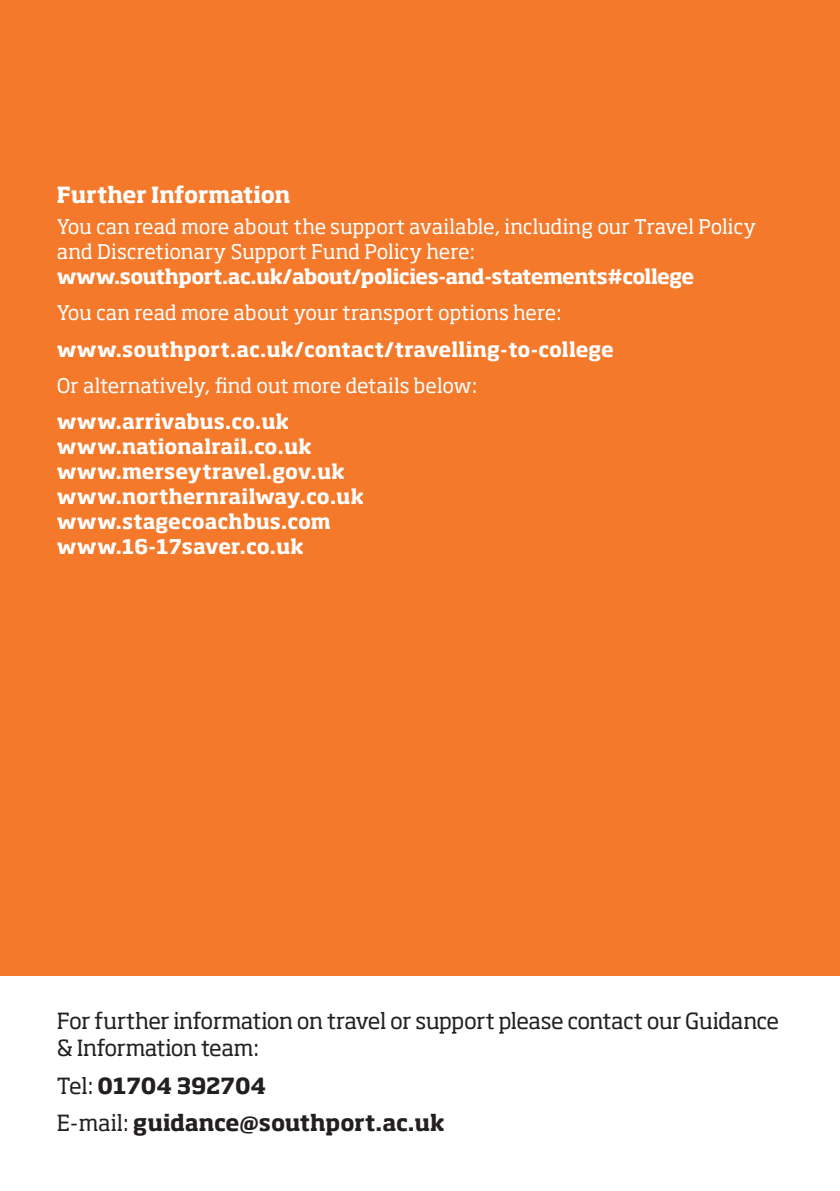
<style>
.page{position:relative;width:840px;height:1191px;background:#fff}
.page>*{position:absolute;margin:0;border:0;box-sizing:border-box;transform-origin:0 0}
.t1{font:22px/26.4px "Soho Pro";letter-spacing:-.025em;color:#231f20}
.t2{font:700 22px "Soho Pro";color:#231f20}
.t3{font:700 22px "Soho Pro";letter-spacing:-.005em;color:#fff}
.t4{font:20px/25px "Soho Pro";letter-spacing:-.01em;color:#fff}
.t5{font:700 20px/25px "Soho Pro";letter-spacing:.005em;color:#fff}
.s1{font-weight:700}
.s2{font-weight:400}
</style>
<div class="page">
<div style="left:0;top:0;width:839px;height:975px;background:#f4792a"></div>
<p class="t3" style="left:57px;top:179px;width:235px">Further Information</p>
<p class="t4" style="left:57px;top:213px;width:700px">You can read more about the support available, including our Travel Policy and Discretionary Support Fund Policy here: <span class="s1">www.southport.ac.uk/about/policies-and-statements#college</span></p>
<p class="t4" style="left:57px;top:300px;width:506px">You can read more about your transport options here:</p>
<p class="t5" style="left:57px;top:335px;width:558px">www.southport.ac.uk/contact/travelling-to-college</p>
<p class="t4" style="left:57px;top:372px;width:422px">Or alternatively, find out more details below:</p>
<p class="t5" style="left:57px;top:408px;width:308px">www.arrivabus.co.uk www.nationalrail.co.uk www.merseytravel.gov.uk www.northernrailway.co.uk www.stagecoachbus.com www.16-17saver.co.uk</p>
<p class="t1" style="left:57px;top:1007px;width:723px">For further information on travel or support please contact our Guidance &amp; Information team:</p>
<p class="t2" style="left:57px;top:1069px;width:211px"><span class="s2">Tel:</span> 01704 392704</p>
<p class="t2" style="left:57px;top:1107px;width:389px"><span class="s2">E-mail:</span> guidance@southport.ac.uk</p>
</div>
